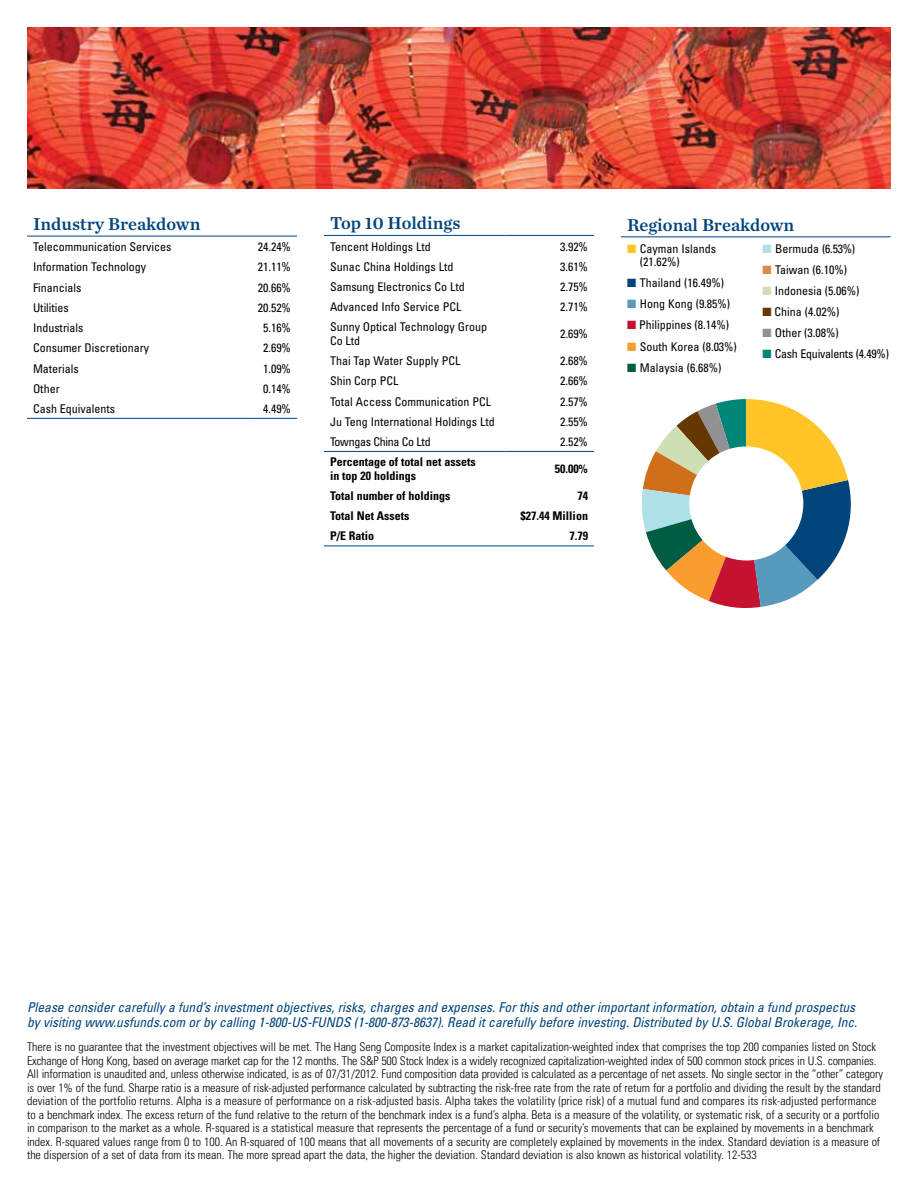
<style>
.page{position:relative;width:918px;height:1188px;background:#fff}
.page>*{position:absolute;margin:0;border:0;box-sizing:border-box;transform-origin:0 0}
.t1{font:18px "Chronicle Text G1 Semi";color:#00447c}
.t2{font:italic condensed 13.5px/15px "Univers";color:#00447c}
.t3{font:300 condensed 12px/13.5px "Univers";color:#000}
.t4{font:condensed 12px/13.5px "Univers";color:#000}
.t5{font:700 condensed 12px/13.5px "Univers";color:#000}
.t6{font:condensed 12px "Univers";letter-spacing:-.02em;color:#000}
.t7{font:condensed 12px "Univers";letter-spacing:-.025em;color:#000}
.s1{color:#ffc425}
.s2{color:#00447c}
.s3{color:#569bbe}
.s4{color:#c41230}
.s5{color:#f99d31}
.s6{color:#005c42}
.s7{color:#aee0e8}
.s8{color:#da8c47}
.s9{color:#cee0b3}
.s10{color:#663700}
.s11{color:#919195}
.s12{color:#008576}
</style>
<div class="page">
<img style="left:27px;top:27px;width:864px;height:162px">
<hr style="left:27px;top:236px;width:223px;height:1px;background:#00447c">
<hr style="left:250px;top:236px;width:47px;height:1px;background:#00447c">
<hr style="left:27px;top:418px;width:223px;height:1px;background:#00447c">
<hr style="left:250px;top:418px;width:47px;height:1px;background:#00447c">
<svg style="left:641px;top:399px;width:210px;height:209px"></svg>
<div style="left:689px;top:446px;width:114px;height:115px;background:#fff;border-radius:50%"></div>
<hr style="left:324px;top:546px;width:180px;height:1px;background:#00447c">
<hr style="left:504px;top:546px;width:90px;height:1px;background:#00447c">
<hr style="left:324px;top:451px;width:180px;height:1px;background:#00447c">
<hr style="left:504px;top:451px;width:90px;height:1px;background:#00447c">
<hr style="left:324px;top:235px;width:180px;height:1px;background:#00447c">
<hr style="left:504px;top:235px;width:90px;height:1px;background:#00447c">
<hr style="left:621px;top:236px;width:131px;height:1px;background:#00447c">
<hr style="left:752px;top:236px;width:139px;height:1px;background:#00447c">
<h1 class="t1" style="left:33px;top:210px;width:169px">Industry Breakdown</h1>
<p class="t4" style="left:33px;top:240px;width:140px">Telecommunication Services</p>
<p class="t4" style="left:258px;top:240px;width:35px">24.24%</p>
<p class="t4" style="left:33px;top:260px;width:115px">Information Technology</p>
<p class="t4" style="left:258px;top:260px;width:35px">21.11%</p>
<p class="t4" style="left:33px;top:280px;width:50px">Financials</p>
<p class="t4" style="left:258px;top:280px;width:35px">20.66%</p>
<p class="t4" style="left:33px;top:301px;width:37px">Utilities</p>
<p class="t4" style="left:258px;top:301px;width:35px">20.52%</p>
<p class="t4" style="left:33px;top:321px;width:52px">Industrials</p>
<p class="t4" style="left:263px;top:321px;width:29px">5.16%</p>
<p class="t4" style="left:33px;top:341px;width:118px">Consumer Discretionary</p>
<p class="t4" style="left:263px;top:341px;width:29px">2.69%</p>
<p class="t4" style="left:33px;top:361px;width:47px">Materials</p>
<p class="t4" style="left:263px;top:361px;width:29px">1.09%</p>
<p class="t4" style="left:33px;top:381px;width:28px">Other</p>
<p class="t4" style="left:263px;top:381px;width:29px">0.14%</p>
<p class="t4" style="left:33px;top:402px;width:84px">Cash Equivalents</p>
<p class="t4" style="left:263px;top:402px;width:29px">4.49%</p>
<h1 class="t1" style="left:330px;top:209px;width:132px">Top 10 Holdings</h1>
<p class="t4" style="left:330px;top:239px;width:102px">Tencent Holdings Ltd</p>
<p class="t4" style="left:560px;top:239px;width:29px">3.92%</p>
<p class="t4" style="left:330px;top:259px;width:125px">Sunac China Holdings Ltd</p>
<p class="t4" style="left:560px;top:259px;width:29px">3.61%</p>
<p class="t4" style="left:330px;top:280px;width:136px">Samsung Electronics Co Ltd</p>
<p class="t4" style="left:560px;top:280px;width:29px">2.75%</p>
<p class="t4" style="left:330px;top:300px;width:133px">Advanced Info Service PCL</p>
<p class="t4" style="left:560px;top:300px;width:29px">2.71%</p>
<p class="t4" style="left:330px;top:320px;width:159px">Sunny Optical Technology Group<br>Co Ltd</p>
<p class="t4" style="left:560px;top:327px;width:29px">2.69%</p>
<p class="t4" style="left:330px;top:354px;width:132px">Thai Tap Water Supply PCL</p>
<p class="t4" style="left:560px;top:354px;width:29px">2.68%</p>
<p class="t4" style="left:330px;top:374px;width:70px">Shin Corp PCL</p>
<p class="t4" style="left:560px;top:374px;width:29px">2.66%</p>
<p class="t4" style="left:330px;top:394px;width:163px">Total Access Communication PCL</p>
<p class="t4" style="left:560px;top:394px;width:29px">2.57%</p>
<p class="t4" style="left:330px;top:415px;width:166px">Ju Teng International Holdings Ltd</p>
<p class="t4" style="left:560px;top:415px;width:29px">2.55%</p>
<p class="t7" style="left:330px;top:434px;width:102px">Towngas China Co Ltd</p>
<p class="t4" style="left:560px;top:435px;width:29px">2.52%</p>
<p class="t5" style="left:330px;top:455px;width:147px">Percentage of total net assets in top 20 holdings</p>
<p class="t5" style="left:555px;top:462px;width:35px">50.00%</p>
<p class="t5" style="left:330px;top:489px;width:122px">Total number of holdings</p>
<p class="t5" style="left:577px;top:489px;width:12px">74</p>
<p class="t5" style="left:330px;top:509px;width:81px">Total Net Assets</p>
<p class="t5" style="left:520px;top:509px;width:69px">$27.44 Million</p>
<p class="t5" style="left:330px;top:529px;width:46px">P/E Ratio</p>
<p class="t5" style="left:569px;top:529px;width:20px">7.79</p>
<h1 class="t1" style="left:627px;top:210px;width:169px">Regional Breakdown</h1>
<p class="t4" style="left:640px;top:241px;width:78px;text-indent:-13px"><span class="s1">■</span> Cayman Islands (21.62%)</p>
<p class="t4" style="left:627px;top:276px;width:99px"><span class="s2">■</span> Thailand (16.49%)</p>
<p class="t4" style="left:627px;top:297px;width:105px"><span class="s3">■</span> Hong Kong (9.85%)</p>
<p class="t4" style="left:627px;top:318px;width:104px"><span class="s4">■</span> Philippines (8.14%)</p>
<p class="t4" style="left:627px;top:339px;width:111px"><span class="s5">■</span> South Korea (8.03%)</p>
<p class="t4" style="left:627px;top:360px;width:96px"><span class="s6">■</span> Malaysia (6.68%)</p>
<p class="t4" style="left:762px;top:241px;width:94px"><span class="s7">■</span> Bermuda (6.53%)</p>
<p class="t4" style="left:762px;top:263px;width:86px"><span class="s8">■</span> Taiwan (6.10%)</p>
<p class="t4" style="left:762px;top:284px;width:99px"><span class="s9">■</span> Indonesia (5.06%)</p>
<p class="t4" style="left:762px;top:305px;width:78px"><span class="s10">■</span> China (4.02%)</p>
<p class="t4" style="left:762px;top:326px;width:78px"><span class="s11">■</span> Other (3.08%)</p>
<p class="t6" style="left:762px;top:346px;width:128px"><span class="s12">■</span> Cash Equivalents (4.49%)</p>
<p class="t2" style="left:27px;top:1000px;width:832px">Please consider carefully a fund’s investment objectives, risks, charges and expenses. For this and other important information, obtain a fund prospectus by visiting www.usfunds.com or by calling 1-800-US-FUNDS (1-800-873-8637). Read it carefully before investing. Distributed by U.S. Global Brokerage, Inc.</p>
<p class="t3" style="left:27px;top:1040px;width:858px">There is no guarantee that the investment objectives will be met. The Hang Seng Composite Index is a market capitalization-weighted index that comprises the top 200 companies listed on Stock Exchange of Hong Kong, based on average market cap for the 12 months. The S&amp;P 500 Stock Index is a widely recognized capitalization-weighted index of 500 common stock prices in U.S. companies.<br>All information is unaudited and, unless otherwise indicated, is as of 07/31/2012. Fund composition data provided is calculated as a percentage of net assets. No single sector in the “other” category is over 1% of the fund. Sharpe ratio is a measure of risk-adjusted performance calculated by subtracting the risk-free rate from the rate of return for a portfolio and dividing the result by the standard deviation of the portfolio returns. Alpha is a measure of performance on a risk-adjusted basis. Alpha takes the volatility (price risk) of a mutual fund and compares its risk-adjusted performance to a benchmark index. The excess return of the fund relative to the return of the benchmark index is a fund’s alpha. Beta is a measure of the volatility, or systematic risk, of a security or a portfolio in comparison to the market as a whole. R-squared is a statistical measure that represents the percentage of a fund or security’s movements that can be explained by movements in a benchmark index. R-squared values range from 0 to 100. An R-squared of 100 means that all movements of a security are completely explained by movements in the index. Standard deviation is a measure of the dispersion of a set of data from its mean. The more spread apart the data, the higher the deviation. Standard deviation is also known as historical volatility. 12-533</p>
</div>
